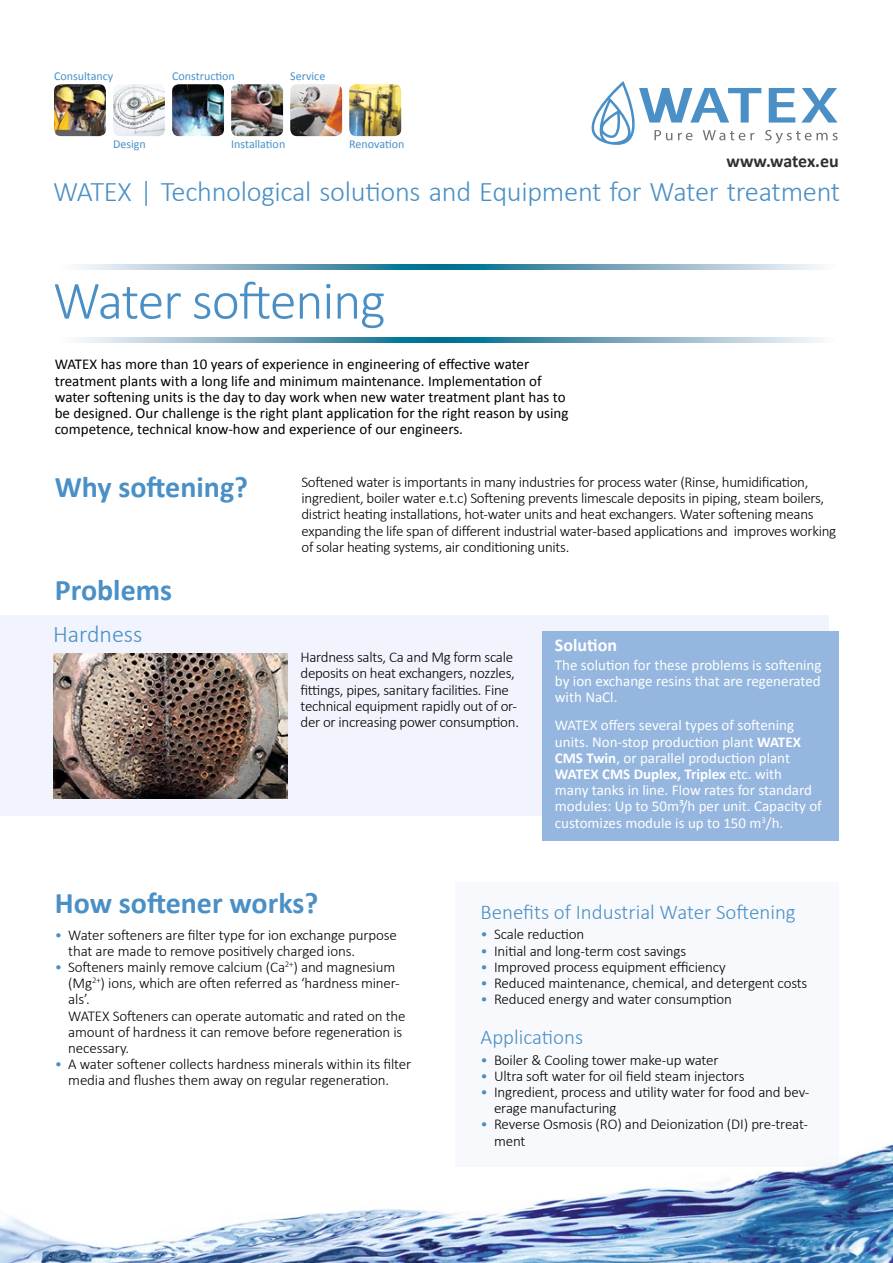
<style>
.page{position:relative;width:893px;height:1263px;background:#fff}
.page>*{position:absolute;margin:0;border:0;box-sizing:border-box;transform-origin:0 0}
.t1{font:300 54px "Calibri";letter-spacing:-.02em;color:#4a90c6}
.t2{font:700 30px "Calibri";color:#4a90c6}
.t3{font:300 28.5px "Calibri";letter-spacing:-.01em;color:#4a90c6}
.t4{font:300 24px "Calibri";color:#4a90c6}
.t5{font:300 21px "Calibri";color:#4a90c6}
.t6{font:700 18px "Calibri";letter-spacing:-.01em;color:#30302f}
.t7{font:700 18px "Calibri";color:#fff}
.t8{font:300 15px/16.2px "Calibri";letter-spacing:-.02em;color:#000}
.t9{font:15px/16.2px "Calibri";color:#000}
.t10{font:15px/16.2px "Calibri";color:#fff;text-align:justify}
.t11{font:12px "Calibri";color:#4a90c6}
.s1{font-weight:700}
.s2{color:#4a90c6}
</style>
<div class="page">
<div style="left:0;top:615px;width:829px;height:201px;background:#f1f4fc"></div>
<div style="left:542px;top:631px;width:296px;height:210px;background:#95b6de"></div>
<img style="left:53px;top:653px;width:235px;height:146px">
<img style="left:0;top:1144px;width:893px;height:119px">
<svg style="left:78px;top:338px;width:743px;height:4px;background:#7aacbf"></svg>
<svg style="left:78px;top:265px;width:743px;height:4px;background:#7aacbf"></svg>
<img style="left:54px;top:84px;width:52px;height:52px">
<img style="left:113px;top:84px;width:52px;height:52px">
<img style="left:172px;top:84px;width:52px;height:52px">
<img style="left:231px;top:84px;width:52px;height:52px">
<img style="left:290px;top:84px;width:52px;height:52px">
<img style="left:349px;top:84px;width:52px;height:52px">
<svg style="left:591px;top:81px;width:247px;height:64px"></svg>
<p class="t11" style="left:54px;top:68px;width:61px">Consultancy</p>
<p class="t11" style="left:113px;top:136px;width:34px">Design</p>
<p class="t11" style="left:172px;top:68px;width:64px">Construction</p>
<p class="t11" style="left:290px;top:68px;width:37px">Service</p>
<p class="t11" style="left:231px;top:136px;width:56px">Installation</p>
<p class="t11" style="left:349px;top:136px;width:57px">Renovation</p>
<p class="t6" style="left:727px;top:150px;width:114px">www.watex.eu</p>
<h3 class="t3" style="left:53px;top:174px;width:789px">WATEX | Technological solutions and Equipment for Water treatment</h3>
<h1 class="t1" style="left:53px;top:267px;width:334px">Water softening</h1>
<p class="t9" style="left:55px;top:356px;width:515px">WATEX has more than 10 years of experience in engineering of effective water treatment plants with a long life and minimum maintenance. Implementation of water softening units is the day to day work when new water treatment plant has to be designed. Our challenge is the right plant application for the right reason by using competence, technical know-how and experience of our engineers.</p>
<p class="t8" style="left:301px;top:474px;width:536px">Softened water is importants in many industries for process water (Rinse, humidification, ingredient, boiler water e.t.c) Softening prevents limescale deposits in piping, steam boilers, district heating installations, hot-water units and heat exchangers. Water softening means expanding the life span of different industrial water-based applications and improves working of solar heating systems, air conditioning units.</p>
<h2 class="t2" style="left:55px;top:468px;width:195px">Why softening?</h2>
<h2 class="t2" style="left:55px;top:570px;width:119px">Problems</h2>
<h3 class="t4" style="left:53px;top:619px;width:91px">Hardness</h3>
<p class="t8" style="left:300px;top:649px;width:220px">Hardness salts, Ca and Mg form scale deposits on heat exchangers, nozzles, fittings, pipes, sanitary facilities. Fine technical equipment rapidly out of or&shy;der or increasing power consumption.</p>
<p class="t7" style="left:555px;top:633px;width:64px">Solution</p>
<p class="t10" style="left:555px;top:657px;width:268px">The solution for these problems is softening by ion exchange resins that are regenerated with NaCl.</p>
<p class="t10" style="left:555px;top:717px;width:268px;text-align:left">WATEX offers several types of softening units. Non-stop production plant <span class="s1">WATEX CMS Twin</span>, or parallel production plant <span class="s1">WATEX CMS Duplex, Triplex</span> etc. with<br>many tanks in line. Flow rates for standard modules: Up to 50m³/h per unit. Capacity of customizes module is up to 150 m<sup>3</sup>/h.</p>
<h2 class="t2" style="left:55px;top:884px;width:265px">How softener works?</h2>
<p class="t8" style="left:68px;top:926px;width:330px;text-indent:-14px"><span class="s2">•</span> Water softeners are filter type for ion exchange purpose that are made to remove positively charged ions.</p>
<p class="t8" style="left:68px;top:959px;width:339px;text-indent:-13px"><span class="s2">•</span> Softeners mainly remove calcium (Ca<sup>2+</sup>) and magnesium (Mg<sup>2+</sup>) ions, which are often referred as ‘hardness miner&shy;als’.<br>WATEX Softeners can operate automatic and rated on the amount of hardness it can remove before regeneration is necessary.</p>
<p class="t8" style="left:55px;top:1056px;width:358px;text-align:center"><span class="s2">•</span> A water softener collects hardness minerals within its filter media and flushes them away on regular regeneration.</p>
<h3 class="t5" style="left:481px;top:899px;width:317px">Benefits of Industrial Water Softening</h3>
<p class="t8" style="left:481px;top:926px;width:105px"><span class="s2">•</span> Scale reduction</p>
<p class="t8" style="left:481px;top:942px;width:207px"><span class="s2">•</span> Initial and long-term cost savings</p>
<p class="t8" style="left:481px;top:958px;width:247px"><span class="s2">•</span> Improved process equipment efficiency</p>
<p class="t8" style="left:481px;top:975px;width:328px"><span class="s2">•</span> Reduced maintenance, chemical, and detergent costs</p>
<p class="t8" style="left:481px;top:991px;width:253px"><span class="s2">•</span> Reduced energy and water consumption</p>
<h3 class="t5" style="left:481px;top:1024px;width:104px">Applications</h3>
<p class="t8" style="left:481px;top:1051px;width:240px"><span class="s2">•</span> Boiler &amp; Cooling tower make-up water</p>
<p class="t8" style="left:481px;top:1067px;width:265px"><span class="s2">•</span> Ultra soft water for oil field steam injectors</p>
<p class="t8" style="left:494px;top:1084px;width:317px;text-indent:-14px"><span class="s2">•</span> Ingredient, process and utility water for food and bev&shy;erage manufacturing</p>
<p class="t8" style="left:494px;top:1116px;width:315px;text-indent:-13px"><span class="s2">•</span> Reverse Osmosis (RO) and Deionization (DI) pre-treat&shy;ment</p>
</div>
